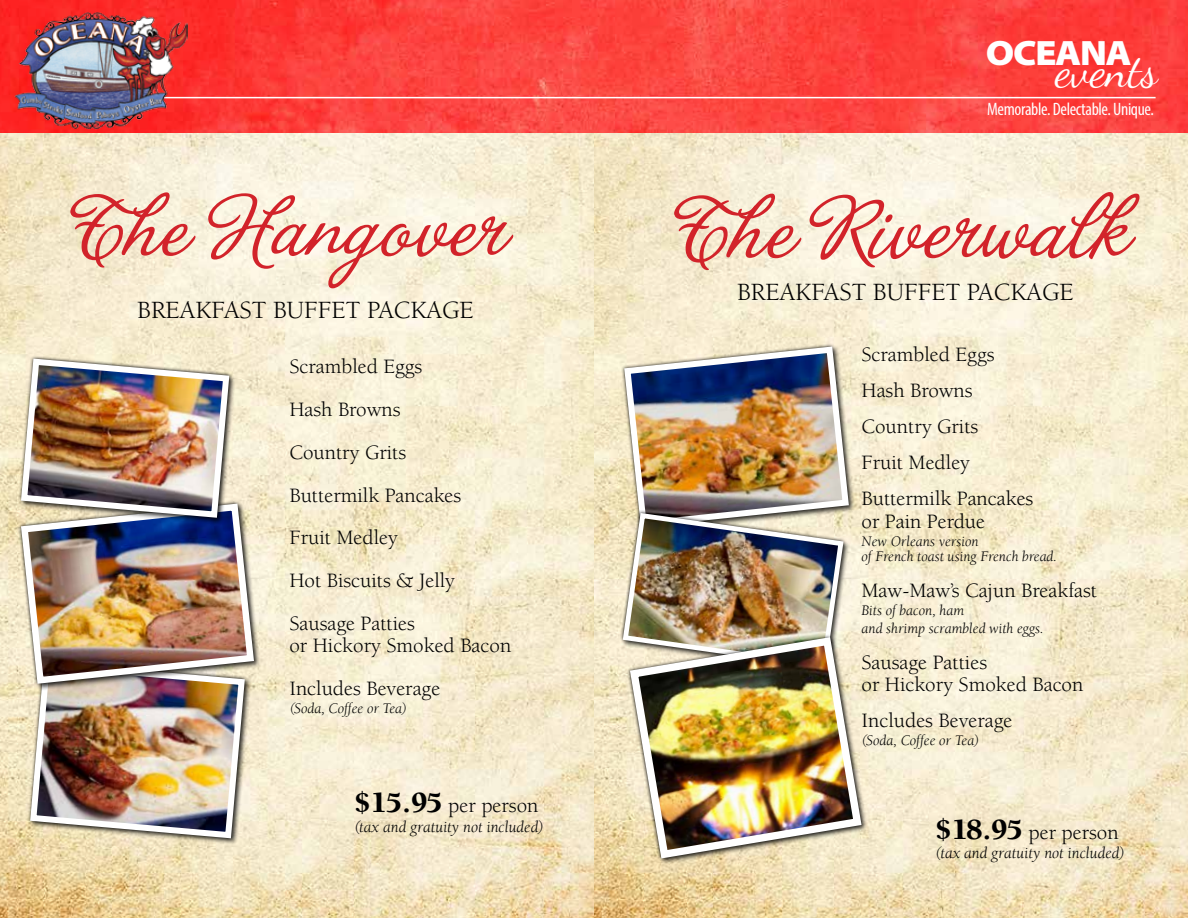
<style>
.page{position:relative;width:1188px;height:918px;background:#fff}
.page>*{position:absolute;margin:0;border:0;box-sizing:border-box;transform-origin:0 0}
.t1{font:93px "La Porteniadela Recoleta";color:#d2232a}
.t2{font:91.5px "La Porteniadela Recoleta";color:#d2232a}
.t3{font:47.25px "Dancing Script OT";color:#fff}
.t4{font:900 semi-expanded 35.4px "Myriad Pro";letter-spacing:-.04em;color:#fff}
.t5{font:25.5px "Berkeley Std";color:#000}
.t6{font:21px/42.8px "Berkeley Std";color:#000}
.t7{font:condensed 18px "Myriad Pro";letter-spacing:-.02em;color:#fff}
.t8{font:italic 16.5px "Berkeley Std";color:#000}
.t9{font:italic 15px/15px "Berkeley Std";color:#000}
.s1{font-weight:900;font-size:30px}
</style>
<div class="page">
<img style="left:0;top:133px;width:1188px;height:785px">
<img style="left:0;top:0;width:1188px;height:133px">
<hr style="left:73px;top:97px;width:1083px;height:1px;background:#fff">
<img style="left:15px;top:9px;width:173px;height:123px">
<div style="left:28px;top:660px;width:224px;height:185px;background:#000;opacity:.75"></div>
<img style="left:26px;top:690px;width:222px;height:152px">
<div style="left:19px;top:502px;width:242px;height:188px;background:#000;opacity:.75"></div>
<img style="left:17px;top:500px;width:241px;height:187px">
<div style="left:19px;top:357px;width:217px;height:167px;background:#000;opacity:.75"></div>
<img style="left:17px;top:355px;width:216px;height:166px">
<img style="left:619px;top:343px;width:233px;height:329px">
<img style="left:626px;top:633px;width:240px;height:230px">
<h2 class="t2" style="left:76px;top:174px;width:434px">The Hangover</h2>
<p class="t5" style="left:137px;top:296px;width:338px">BREAKFAST BUFFET PACKAGE</p>
<p class="t6" style="left:289px;top:346px;width:173px">Scrambled Eggs<br>Hash Browns<br>Country Grits<br>Buttermilk Pancakes<br>Fruit Medley<br>Hot Biscuits &amp; Jelly<br>Sausage Patties</p>
<p class="t6" style="left:289px;top:625px;width:223px">or Hickory Smoked Bacon<br>Includes Beverage</p>
<p class="t9" style="left:289px;top:701px;width:119px">(Soda, Coffee or Tea)</p>
<p class="t6" style="left:354px;top:785px;width:186px"><span class="s1">$15.95</span> per person</p>
<p class="t8" style="left:354px;top:818px;width:191px">(tax and gratuity not included)</p>
<h3 class="t4" style="left:986px;top:29px;width:147px">OCEANA</h3>
<h3 class="t3" style="left:1055px;top:43px;width:104px">events</h3>
<p class="t7" style="left:987px;top:98px;width:168px">Memorable. Delectable. Unique.</p>
<h1 class="t1" style="left:680px;top:175px;width:453px">The Riverwalk</h1>
<p class="t5" style="left:737px;top:278px;width:338px">BREAKFAST BUFFET PACKAGE</p>
<p class="t6" style="left:862px;top:337px;width:173px;line-height:36px">Scrambled Eggs<br>Hash Browns<br>Country Grits<br>Fruit Medley<br>Buttermilk Pancakes</p>
<p class="t6" style="left:862px;top:500px;width:125px">or Pain Perdue</p>
<p class="t9" style="left:862px;top:534px;width:197px">New Orleans version<br>of French toast using French bread.</p>
<p class="t6" style="left:862px;top:569px;width:237px">Maw-Maw’s Cajun Breakfast</p>
<p class="t9" style="left:862px;top:601px;width:184px;line-height:18px">Bits of bacon, ham<br>and shrimp scrambled with eggs.</p>
<p class="t6" style="left:862px;top:651px;width:223px;line-height:22.5px">Sausage Patties<br>or Hickory Smoked Bacon</p>
<p class="t6" style="left:862px;top:700px;width:152px">Includes Beverage</p>
<p class="t9" style="left:862px;top:733px;width:119px">(Soda, Coffee or Tea)</p>
<p class="t6" style="left:935px;top:811px;width:185px"><span class="s1">$18.95</span> per person</p>
<p class="t8" style="left:935px;top:844px;width:191px">(tax and gratuity not included)</p>
</div>
